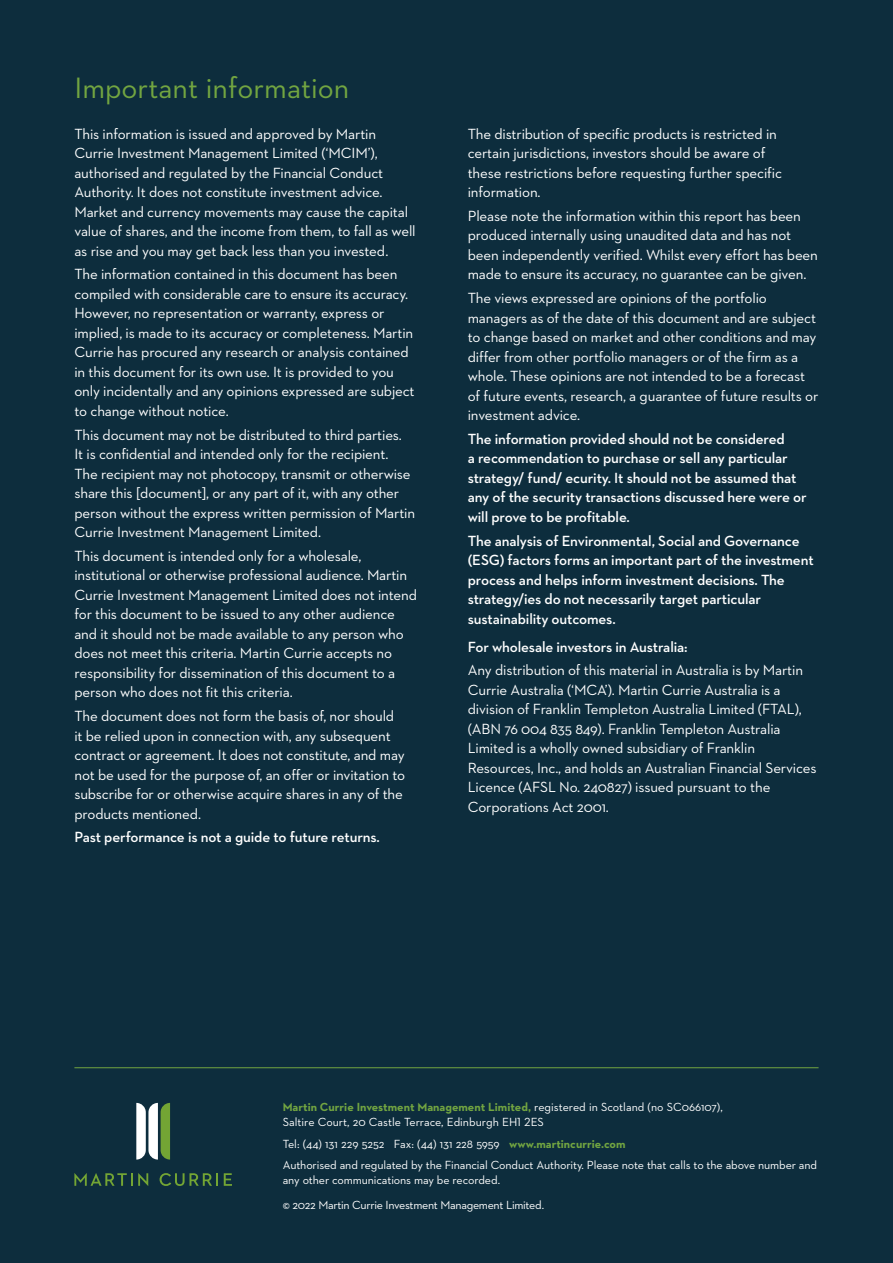
<style>
.page{position:relative;width:893px;height:1263px;background:#0d2d3d}
.page>*{position:absolute;margin:0;border:0;box-sizing:border-box;transform-origin:0 0}
.t1{font:30px "Neutraface 2 Text";color:#72a541}
.t2{font:15px/19.5px "Neutraface 2 Text";letter-spacing:-.01em;color:#fff}
.t3{font:600 15px/19.5px "Neutraface 2 Text";letter-spacing:-.01em;color:#fff}
.t4{font:12px/15px "Neutraface 2 Text";letter-spacing:-.01em;color:#fff}
.s1{font-weight:700;color:#72a541}
</style>
<div class="page">
<svg style="left:74px;top:1173px;width:74px;height:13px"></svg>
<svg style="left:160px;top:1173px;width:58px;height:13px"></svg>
<svg style="left:224px;top:1173px;width:8px;height:13px"></svg>
<svg style="left:136px;top:1103px;width:34px;height:56px"></svg>
<hr style="left:74px;top:1067px;width:745px;height:1px;background:#72a541">
<h1 class="t1" style="left:74px;top:69px;width:276px">Important information</h1>
<p class="t2" style="left:74px;top:124px;width:343px">This information is issued and approved by Martin Currie Investment Management Limited (‘MCIM’), authorised and regulated by the Financial Conduct Authority. It does not constitute investment advice.<br>Market and currency movements may cause the capital value of shares, and the income from them, to fall as well as rise and you may get back less than you invested.</p>
<p class="t2" style="left:74px;top:264px;width:342px">The information contained in this document has been compiled with considerable care to ensure its accuracy.<br>However, no representation or warranty, express or implied, is made to its accuracy or completeness. Martin Currie has procured any research or analysis contained in this document for its own use. It is provided to you only incidentally and any opinions expressed are subject to change without notice.</p>
<p class="t2" style="left:74px;top:425px;width:342px">This document may not be distributed to third parties.<br>It is confidential and intended only for the recipient.<br>The recipient may not photocopy, transmit or otherwise share this [document], or any part of it, with any other person without the express written permission of Martin Currie Investment Management Limited.</p>
<p class="t2" style="left:74px;top:546px;width:344px">This document is intended only for a wholesale, institutional or otherwise professional audience. Martin Currie Investment Management Limited does not intend for this document to be issued to any other audience and it should not be made available to any person who does not meet this criteria. Martin Currie accepts no responsibility for dissemination of this document to a person who does not fit this criteria.</p>
<p class="t2" style="left:74px;top:706px;width:332px">The document does not form the basis of, nor should it be relied upon in connection with, any subsequent contract or agreement. It does not constitute, and may not be used for the purpose of, an offer or invitation to subscribe for or otherwise acquire shares in any of the products mentioned.</p>
<p class="t3" style="left:74px;top:827px;width:307px">Past performance is not a guide to future returns.</p>
<p class="t2" style="left:468px;top:124px;width:316px">The distribution of specific products is restricted in certain jurisdictions, investors should be aware of these restrictions before requesting further specific information.</p>
<p class="t2" style="left:468px;top:206px;width:352px">Please note the information within this report has been produced internally using unaudited data and has not been independently verified. Whilst every effort has been made to ensure its accuracy, no guarantee can be given.</p>
<p class="t2" style="left:468px;top:288px;width:352px">The views expressed are opinions of the portfolio managers as of the date of this document and are subject to change based on market and other conditions and may differ from other portfolio managers or of the firm as a whole. These opinions are not intended to be a forecast of future events, research, a guarantee of future results or investment advice.</p>
<p class="t3" style="left:468px;top:429px;width:340px">The information provided should not be considered<br>a recommendation to purchase or sell any particular strategy/ fund/ ecurity. It should not be assumed that any of the security transactions discussed here were or will prove to be profitable.</p>
<p class="t3" style="left:468px;top:531px;width:347px">The analysis of Environmental, Social and Governance (ESG) factors forms an important part of the investment process and helps inform investment decisions. The strategy/ies do not necessarily target particular sustainability outcomes.</p>
<p class="t3" style="left:468px;top:637px;width:221px">For wholesale investors in Australia:</p>
<p class="t2" style="left:468px;top:660px;width:350px">Any distribution of this material in Australia is by Martin Currie Australia (‘MCA’). Martin Currie Australia is a division of Franklin Templeton Australia Limited (FTAL), (ABN 76 004 835 849). Franklin Templeton Australia Limited is a wholly owned subsidiary of Franklin Resources, Inc., and holds an Australian Financial Services Licence (AFSL No. 240827) issued pursuant to the Corporations Act 2001.</p>
<p class="t4" style="left:283px;top:1099px;width:442px"><span class="s1">Martin Currie Investment Management Limited,</span> registered in Scotland (no SC066107),<br>Saltire Court, 20 Castle Terrace, Edinburgh EH1 2ES</p>
<p class="t4" style="left:283px;top:1133px;width:536px;line-height:21.3px">Tel: (44) 131 229 5252 Fax: (44) 131 228 5959 <span class="s1">www.martincurrie.com<br></span>Authorised and regulated by the Financial Conduct Authority. Please note that calls to the above number and</p>
<p class="t4" style="left:283px;top:1167px;width:263px;line-height:25.5px">any other communications may be recorded.<br>© 2022 Martin Currie Investment Management Limited.</p>
</div>
